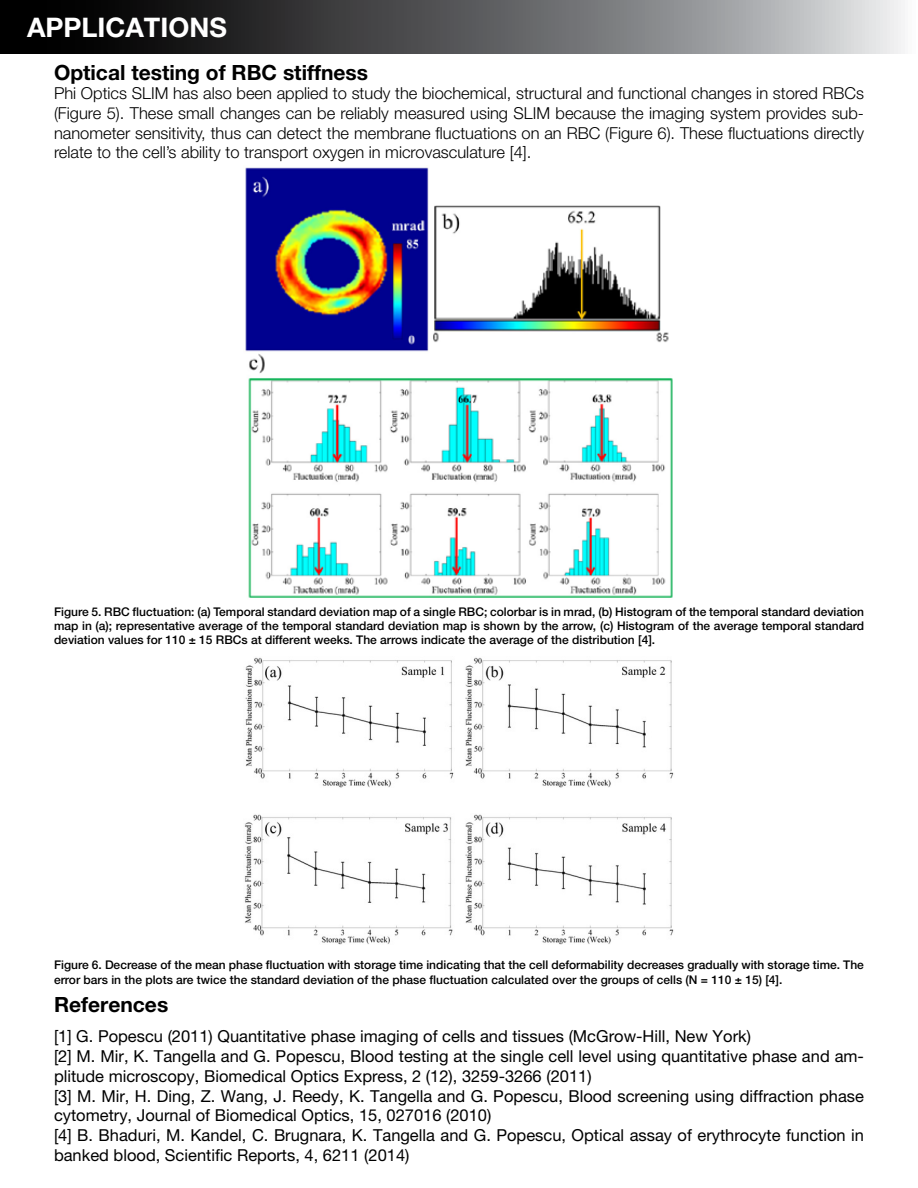
<style>
.page{position:relative;width:918px;height:1188px;background:#fff}
.page>*{position:absolute;margin:0;border:0;box-sizing:border-box;transform-origin:0 0}
.t1{font:700 27px "Helvetica Neue LT Pro";color:#fff}
.t2{font:700 21px "Helvetica Neue LT Pro";color:#000}
.t3{font:16.5px/19.8px "Helvetica Neue LT Pro";color:#000}
.t4{font:300 16.5px/19.8px "Helvetica Neue LT Pro";color:#000;text-align:justify}
.t5{font:500 12px/14.4px "Helvetica Neue LT Pro";color:#000;text-align:justify}
</style>
<div class="page">
<img style="left:245px;top:167px;width:428px;height:431px">
<img style="left:244px;top:657px;width:430px;height:288px">
<svg style="left:0;top:0;width:905px;height:54px;background:#5d5e5f"></svg>
<h1 class="t1" style="left:27px;top:10px;width:201px">APPLICATIONS</h1>
<h2 class="t2" style="left:54px;top:59px;width:316px">Optical testing of RBC stiffness</h2>
<p class="t4" style="left:54px;top:83px;width:812px">Phi Optics SLIM has also been applied to study the biochemical, structural and functional changes in stored RBCs (Figure 5). These small changes can be reliably measured using SLIM because the imaging system provides sub&shy;nanometer sensitivity, thus can detect the membrane fluctuations on an RBC (Figure 6). These fluctuations directly relate to the cell’s ability to transport oxygen in microvasculature [4].</p>
<p class="t5" style="left:54px;top:604px;width:812px">Figure 5. RBC fluctuation: (a) Temporal standard deviation map of a single RBC; colorbar is in mrad, (b) Histogram of the temporal standard deviation map in (a); representative average of the temporal standard deviation map is shown by the arrow, (c) Histogram of the average temporal standard deviation values for 110 ± 15 RBCs at different weeks. The arrows indicate the average of the distribution [4].</p>
<p class="t5" style="left:54px;top:958px;width:812px">Figure 6. Decrease of the mean phase fluctuation with storage time indicating that the cell deformability decreases gradually with storage time. The error bars in the plots are twice the standard deviation of the phase fluctuation calculated over the groups of cells (N = 110 ± 15) [4].</p>
<h2 class="t2" style="left:54px;top:991px;width:116px">References</h2>
<p class="t3" style="left:54px;top:1026px;width:812px">[1] G. Popescu (2011) Quantitative phase imaging of cells and tissues (McGrow-Hill, New York)<br>[2] M. Mir, K. Tangella and G. Popescu, Blood testing at the single cell level using quantitative phase and am&shy;plitude microscopy, Biomedical Optics Express, 2 (12), 3259-3266 (2011)<br>[3] M. Mir, H. Ding, Z. Wang, J. Reedy, K. Tangella and G. Popescu, Blood screening using diffraction phase cytometry, Journal of Biomedical Optics, 15, 027016 (2010)<br>[4] B. Bhaduri, M. Kandel, C. Brugnara, K. Tangella and G. Popescu, Optical assay of erythrocyte function in banked blood, Scientific Reports, 4, 6211 (2014)</p>
</div>
